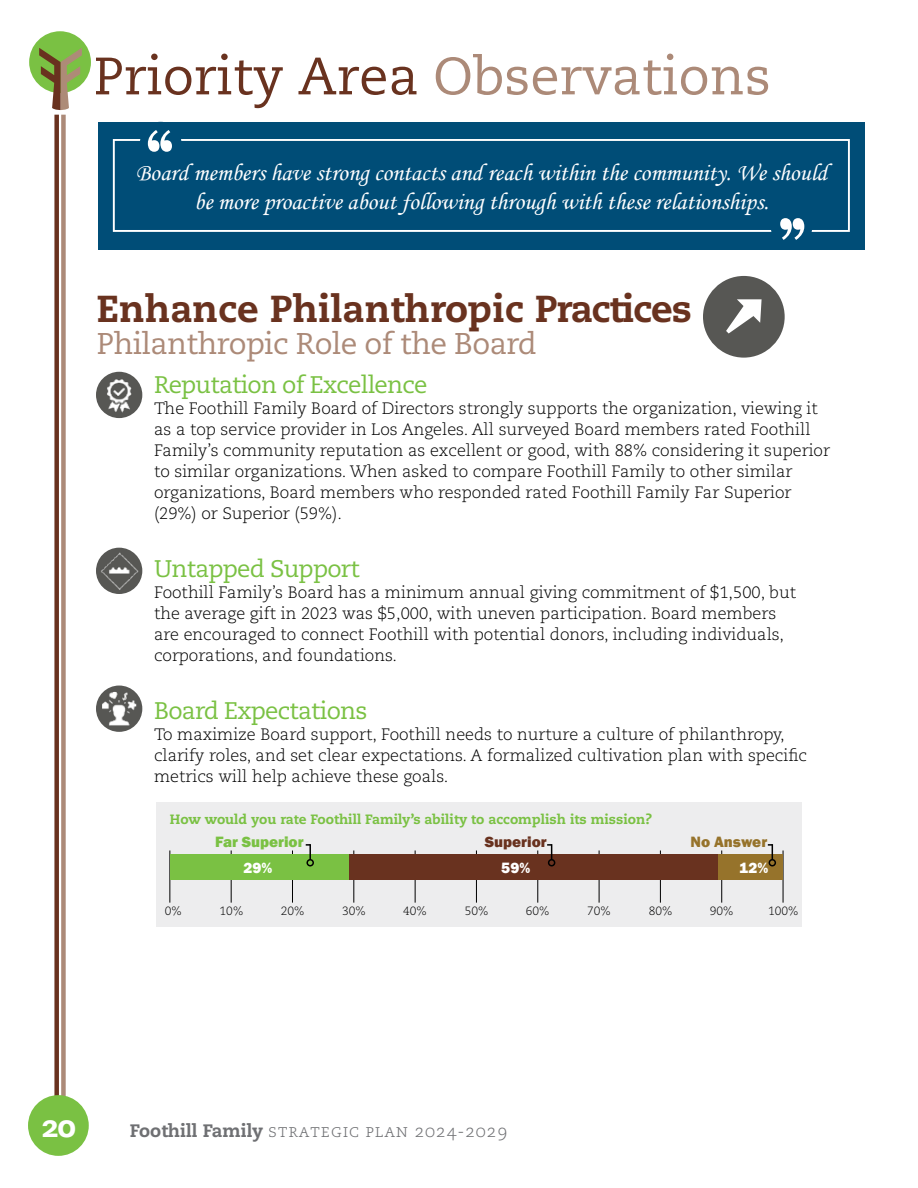
<style>
.page{position:relative;width:918px;height:1188px;background:#fff}
.page>*{position:absolute;margin:0;border:0;box-sizing:border-box;transform-origin:0 0}
.t1{font:700 72.45px "Copperplate Gothic";color:#fff}
.t2{font:52.5px "Caecilia LT Std";color:#69321f}
.t3{font:800 37.5px "Caecilia LT Std";color:#69321f}
.t4{font:800 31.5px "Caecilia LT Std";color:#fff}
.t5{font:30px "Caecilia LT Std";letter-spacing:-.02em;color:#ac8a78}
.t6{font:24.15px "Monotype Corsiva";color:#fff}
.t7{font:24px "Caecilia LT Std";letter-spacing:-.03em;color:#7ac143}
.t8{font:300 18px "Caecilia LT Std";letter-spacing:.04em;color:#6f7073}
.t9{font:300 16.5px/21px "Caecilia LT Std";color:#000}
.t10{font:800 15.45px "Franklin Gothic";color:#7ac143}
.t11{font:800 15.45px "Franklin Gothic";color:#fff}
.t12{font:800 15.45px "Franklin Gothic";color:#69321f}
.t13{font:800 15.45px "Franklin Gothic";color:#96732b}
.t14{font:800 13.5px "Caecilia LT Std";color:#7ac143}
.t15{font:300 12px "Caecilia LT Std";color:#000}
.s1{color:#ac8a78}
.s2{font-weight:800}
</style>
<div class="page">
<div style="left:54px;top:115px;width:5px;height:993px;background:#69321f"></div>
<div style="left:61px;top:115px;width:5px;height:993px;background:#ac8a78"></div>
<div style="left:29px;top:31px;width:62px;height:62px;background:#7ac143;border-radius:50%"></div>
<svg style="left:39px;top:48px;width:43px;height:62px"></svg>
<div style="left:28px;top:1095px;width:61px;height:61px;background:#7ac143;border-radius:50%"></div>
<div style="left:156px;top:803px;width:646px;height:124px;background:#ededee"></div>
<hr style="left:170px;top:850px;width:1px;height:53px;background:#000">
<hr style="left:292px;top:850px;width:1px;height:53px;background:#000">
<hr style="left:415px;top:850px;width:1px;height:53px;background:#000">
<hr style="left:538px;top:850px;width:1px;height:53px;background:#000">
<hr style="left:660px;top:850px;width:1px;height:53px;background:#000">
<hr style="left:231px;top:850px;width:1px;height:53px;background:#000">
<hr style="left:354px;top:850px;width:1px;height:53px;background:#000">
<hr style="left:476px;top:850px;width:1px;height:53px;background:#000">
<hr style="left:599px;top:850px;width:1px;height:53px;background:#000">
<hr style="left:721px;top:850px;width:1px;height:53px;background:#000">
<hr style="left:783px;top:850px;width:1px;height:53px;background:#000">
<img style="left:96px;top:372px;width:46px;height:46px;border-radius:23px">
<img style="left:96px;top:549px;width:46px;height:43px">
<div style="left:96px;top:686px;width:46px;height:46px;background:#575754;border-radius:50%"></div>
<img style="left:102px;top:692px;width:34px;height:33px">
<div style="left:170px;top:855px;width:179px;height:25px;background:#7ac143"></div>
<div style="left:349px;top:855px;width:369px;height:25px;background:#69321f"></div>
<div style="left:718px;top:855px;width:65px;height:25px;background:#96732b"></div>
<svg style="left:547px;top:844px;width:5px;height:16px"></svg>
<div style="left:548px;top:859px;width:7px;height:7px;border:2px solid #000;border-radius:50%"></div>
<svg style="left:768px;top:844px;width:5px;height:16px"></svg>
<div style="left:769px;top:859px;width:7px;height:7px;border:2px solid #000;border-radius:50%"></div>
<svg style="left:306px;top:844px;width:5px;height:15px"></svg>
<div style="left:306px;top:859px;width:8px;height:7px;border:2px solid #000;border-radius:50%"></div>
<div style="left:98px;top:122px;width:767px;height:127px;background:#004d77"></div>
<div style="left:113px;top:139px;width:737px;height:93px;border:2px solid #fff"></div>
<div style="left:140px;top:122px;width:41px;height:41px;background:#004d77;border-radius:50%"></div>
<div style="left:771px;top:207px;width:41px;height:41px;background:#004d77;border-radius:50%"></div>
<div style="left:703px;top:276px;width:82px;height:82px;background:#575754;border-radius:50%"></div>
<svg style="left:726px;top:299px;width:36px;height:34px"></svg>
<h2 class="t2" style="left:94px;top:46px;width:679px">Priority Area <span class="s1">Observations</span></h2>
<h1 class="t1" style="left:143px;top:115px;width:36px">‘‘</h1>
<h3 class="t6" style="left:136px;top:158px;width:693px">Board members have strong contacts and reach within the community. We should</h3>
<h1 class="t1" style="left:810px;top:255px;width:36px;rotate:-180deg">‘‘</h1>
<h3 class="t6" style="left:194px;top:187px;width:576px">be more proactive about following through with these relationships.</h3>
<h3 class="t3" style="left:97px;top:286px;width:597px">Enhance Philanthropic Practices</h3>
<h3 class="t5" style="left:97px;top:327px;width:442px">Philanthropic Role of the Board</h3>
<h3 class="t7" style="left:154px;top:371px;width:275px">Reputation of Excellence</h3>
<p class="t9" style="left:154px;top:398px;width:678px">The Foothill Family Board of Directors strongly supports the organization, viewing it as a top service provider in Los Angeles. All surveyed Board members rated Foothill Family’s community reputation as excellent or good, with 88% considering it superior to similar organizations. When asked to compare Foothill Family to other similar organizations, Board members who responded rated Foothill Family Far Superior (29%) or Superior (59%).</p>
<h3 class="t7" style="left:154px;top:555px;width:207px">Untapped Support</h3>
<p class="t9" style="left:154px;top:582px;width:644px">Foothill Family’s Board has a minimum annual giving commitment of $1,500, but the average gift in 2023 was $5,000, with uneven participation. Board members are encouraged to connect Foothill with potential donors, including individuals, corporations, and foundations.</p>
<h3 class="t7" style="left:154px;top:697px;width:215px">Board Expectations</h3>
<p class="t9" style="left:154px;top:724px;width:655px">To maximize Board support, Foothill needs to nurture a culture of philanthropy, clarify roles, and set clear expectations. A formalized cultivation plan with specific metrics will help achieve these goals.</p>
<p class="t14" style="left:170px;top:811px;width:484px">How would you rate Foothill Family’s ability to accomplish its mission?</p>
<p class="t11" style="left:244px;top:858px;width:30px">29%</p>
<p class="t15" style="left:165px;top:904px;width:18px">0%</p>
<p class="t15" style="left:220px;top:904px;width:25px">10%</p>
<p class="t15" style="left:281px;top:904px;width:25px">20%</p>
<p class="t15" style="left:342px;top:904px;width:25px">30%</p>
<p class="t15" style="left:403px;top:904px;width:25px">40%</p>
<p class="t15" style="left:465px;top:904px;width:25px">50%</p>
<p class="t15" style="left:526px;top:904px;width:25px">60%</p>
<p class="t15" style="left:587px;top:904px;width:25px">70%</p>
<p class="t15" style="left:649px;top:904px;width:25px">80%</p>
<p class="t15" style="left:710px;top:904px;width:25px">90%</p>
<p class="t15" style="left:768px;top:904px;width:32px">100%</p>
<p class="t10" style="left:215px;top:832px;width:90px">Far Superior</p>
<p class="t12" style="left:485px;top:832px;width:63px">Superior</p>
<p class="t13" style="left:690px;top:832px;width:78px">No Answer</p>
<p class="t11" style="left:501px;top:858px;width:30px">59%</p>
<p class="t11" style="left:739px;top:858px;width:31px">12%</p>
<h3 class="t4" style="left:41px;top:1107px;width:37px">20</h3>
<p class="t8" style="left:130px;top:1121px;width:379px"><span class="s2">Foothill Family</span> strategic plan 2024-2029</p>
</div>
